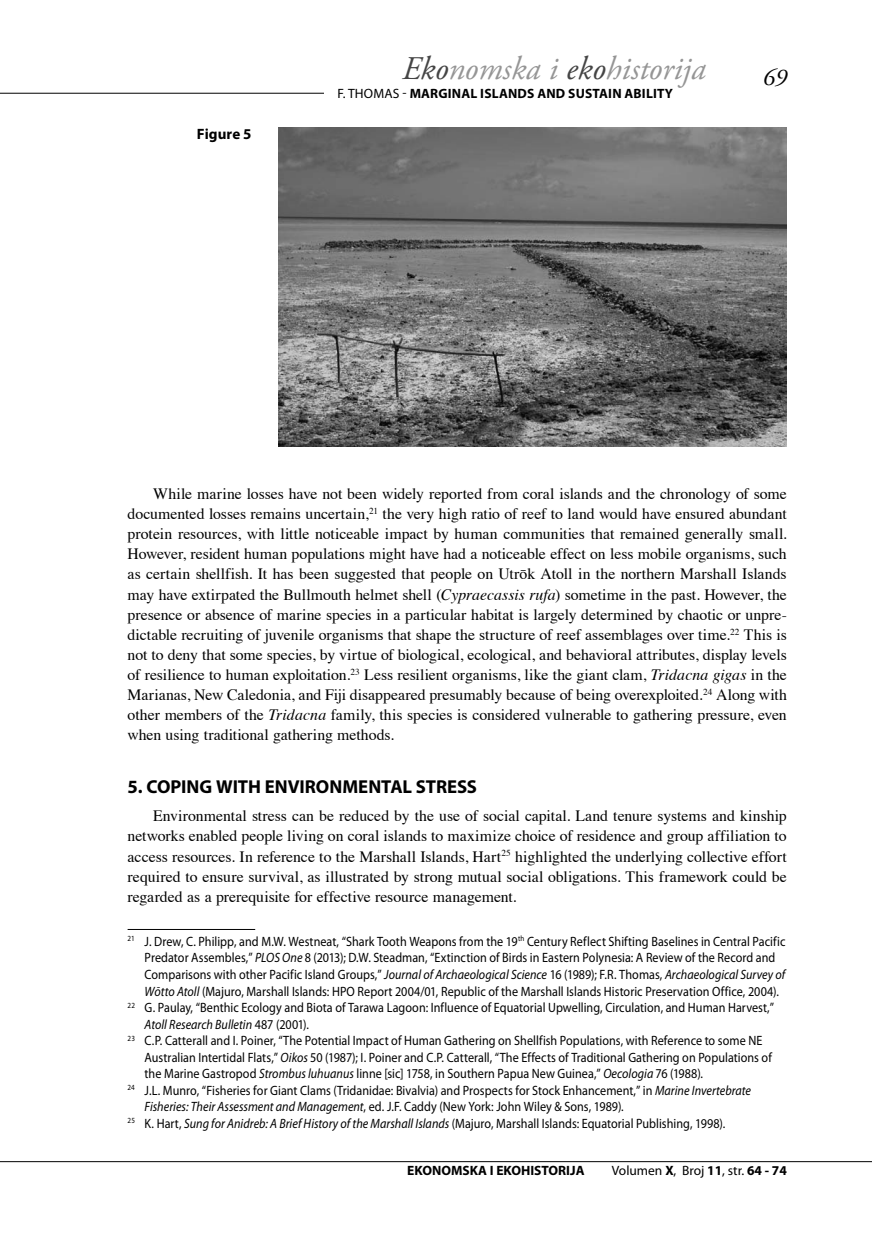
<style>
.page{position:relative;width:872px;height:1234px;background:#fff}
.page>*{position:absolute;margin:0;border:0;box-sizing:border-box;transform-origin:0 0}
.t1{font:italic 33px "Adobe Garamond Pro";color:#959595}
.t2{font:italic 24px "Adobe Garamond Pro";color:#000}
.t3{font:700 18.75px "Myriad Pro";letter-spacing:-.005em;color:#000}
.t4{font:15.75px/20.1px "Times";letter-spacing:-.005em;color:#000;text-align:justify}
.t5{font:700 15px "Myriad Pro";letter-spacing:.005em;color:#000}
.t6{font:13.5px "Myriad Pro";color:#000;scale:.9 1}
.t7{font:700 13.5px "Myriad Pro";letter-spacing:.015em;color:#000}
.t8{font:italic 13.5px "Myriad Pro";color:#000;scale:.9 1}
.t9{font:13.5px "Myriad Pro";color:#000}
.s1{color:#454545}
.s2{font-weight:400}
.s3{font-style:italic}
.s4{font-style:normal}
.s5{font-weight:700}
</style>
<div class="page">
<hr style="left:0;top:93px;width:445px;height:1px;background:#000">
<hr style="left:0;top:1160px;width:872px;height:1px;background:#000">
<div style="left:325px;top:88px;width:348px;height:17px;background:#fff"></div>
<hr style="left:128px;top:929px;width:127px;height:1px;background:#000">
<img style="left:278px;top:128px;width:509px;height:318px">
<p class="t5" style="left:197px;top:124px;width:56px">Figure 5</p>
<h1 class="t1" style="left:402px;top:48px;width:305px"><span class="s1">Eko</span>nomska i <span class="s1">eko</span>historija</h1>
<p class="t7" style="left:337px;top:84px;width:337px"><span class="s2">F. Thomas -</span> MARGINAL ISLANDS AND SUSTAIN ABILITY</p>
<h2 class="t2" style="left:763px;top:63px;width:25px">69</h2>
<p class="t4" style="left:128px;top:482px;width:661px;text-indent:26px">While marine losses have not been widely reported from coral islands and the chronology of some documented losses remains uncertain,<sup>21</sup> the very high ratio of reef to land would have ensured abundant protein resources, with little noticeable impact by human communities that remained generally small.<br>However, resident human populations might have had a noticeable effect on less mobile organisms, such as certain shellfish. It has been suggested that people on Utrōk Atoll in the northern Marshall Islands may have extirpated the Bullmouth helmet shell (<span class="s3">Cypraecassis rufa</span>) sometime in the past. However, the presence or absence of marine species in a particular habitat is largely determined by chaotic or unpre&shy;dictable recruiting of juvenile organisms that shape the structure of reef assemblages over time.<sup>22</sup> This is not to deny that some species, by virtue of biological, ecological, and behavioral attributes, display levels of resilience to human exploitation.<sup>23</sup> Less resilient organisms, like the giant clam, <span class="s3">Tridacna gigas</span> in the Marianas, New Caledonia, and Fiji disappeared presumably because of being overexploited.<sup>24</sup> Along with other members of the <span class="s3">Tridacna</span> family, this species is considered vulnerable to gathering pressure, even when using traditional gathering methods.</p>
<p class="t3" style="left:128px;top:774px;width:351px">5. COPING WITH ENVIRONMENTAL STRESS</p>
<p class="t4" style="left:128px;top:804px;width:661px;text-indent:26px">Environmental stress can be reduced by the use of social capital. Land tenure systems and kinship networks enabled people living on coral islands to maximize choice of residence and group affiliation to access resources. In reference to the Marshall Islands, Hart<sup>25</sup> highlighted the underlying collective effort required to ensure survival, as illustrated by strong mutual social obligations. This framework could be regarded as a prerequisite for effective resource management.</p>
<p class="t6" style="left:128px;top:932px;width:732px"><sup>21</sup> J. Drew, C. Philipp, and M.W. Westneat, “Shark Tooth Weapons from the 19<sup>th</sup> Century Reflect Shifting Baselines in Central Pacific</p>
<p class="t6" style="left:145px;top:949px;width:702px">Predator Assembles,” <span class="s3">PLOS One</span> 8 (2013); D.W. Steadman, “Extinction of Birds in Eastern Polynesia: A Review of the Record and</p>
<p class="t6" style="left:145px;top:965px;width:713px">Comparisons with other Pacific Island Groups,” <span class="s3">Journal of Archaeological Science</span> 16 (1989); F.R. Thomas, <span class="s3">Archaeological Survey of</span></p>
<p class="t6" style="left:145px;top:982px;width:706px"><span class="s3">Wōtto Atoll</span> (Majuro, Marshall Islands: H PO Report 2004/01, Republic of the Marshall Islands Historic Preservation Office, 2004).</p>
<p class="t6" style="left:128px;top:998px;width:719px"><sup>22</sup> G. Paulay, “Benthic Ecology and Biota of Tarawa Lagoon: Influence of Equatorial Upwelling, Circulation, and H uman Harvest,”</p>
<p class="t8" style="left:145px;top:1015px;width:184px">Atoll Research Bulletin <span class="s4">487 (2001).</span></p>
<p class="t6" style="left:128px;top:1031px;width:707px"><sup>23</sup> C.P. Catterall and I. Poiner, “The Potential Impact of Human Gathering on Shellfish Populations, with Reference to some NE</p>
<p class="t6" style="left:145px;top:1048px;width:698px">Australian Intertidal Flats,” <span class="s3">Oikos</span> 50 (1987); I. Poiner and C.P. Catterall, “The Effects of Traditional Gathering on Populations of</p>
<p class="t6" style="left:145px;top:1064px;width:622px">the Marine Gastropod <span class="s3">Strombus luhuanus</span> linne [sic] 1758, in Southern Papua New Guinea,” <span class="s3">Oecologia</span> 76 (1988).</p>
<p class="t6" style="left:128px;top:1081px;width:694px"><sup>24</sup> J.L. Munro, “Fisheries for Giant Clams (Tridanidae: Bivalvia) and Prospects for Stock Enhancement,” in <span class="s3">Marine Invertebrate</span></p>
<p class="t6" style="left:145px;top:1097px;width:534px"><span class="s3">Fisheries: Their Assessment and Management</span>, ed. J.F. Caddy (New York: John Wiley &amp; Sons, 1989).</p>
<p class="t6" style="left:128px;top:1114px;width:665px"><sup>25</sup> K. H art, <span class="s3">Sung for Anidreb: A Brief History of the Marshall Islands</span> (Majuro, Marshall Islands: Equatorial Publishing, 1998).</p>
<p class="t7" style="left:407px;top:1161px;width:179px">EKONOMSKA I EKOHISTORIJA</p>
<p class="t9" style="left:612px;top:1161px;width:177px">Volumen <span class="s5">X</span>, Broj <span class="s5">11</span>, str. <span class="s5">64 - 74</span></p>
</div>
